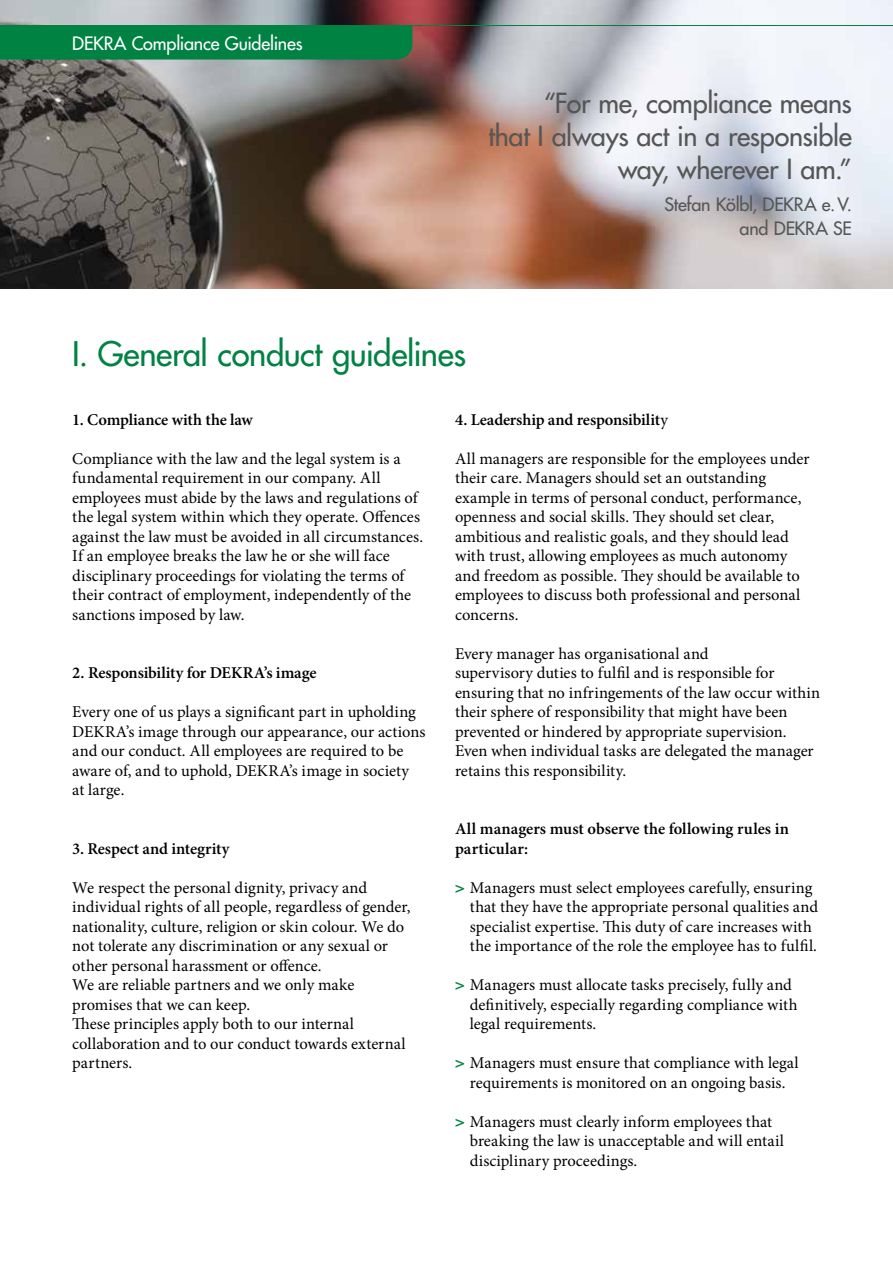
<style>
.page{position:relative;width:893px;height:1263px;background:#fff}
.page>*{position:absolute;margin:0;border:0;box-sizing:border-box;transform-origin:0 0}
.t1{font:500 33px "Futura Std";letter-spacing:-.015em;color:#008243}
.t2{font:500 27px/33px "Futura Std";letter-spacing:-.01em;color:#565656;text-align:right}
.t3{font:500 18px "Futura Std";letter-spacing:-.01em;color:#fff}
.t4{font:500 18px/24px "Futura Std";letter-spacing:-.01em;color:#565656;text-align:right}
.t5{font:16.5px/19.5px "Minion Pro";color:#000}
.t6{font:600 16.5px/19.5px "Minion Pro";letter-spacing:-.005em;color:#000}
.s1{font-weight:400}
.s2{font-family:"Futura Std";font-weight:500;color:#008243}
</style>
<div class="page">
<img style="left:0;top:0;width:893px;height:288px">
<div style="left:0;top:26px;width:412px;height:34px;background:#008243"></div>
<hr style="left:0;top:25px;width:893px;height:1px;background:#008243">
<p class="t3" style="left:72px;top:32px;width:229px">Mit Kompetenz und Sympathie</p>
<p class="t3" style="left:72px;top:32px;width:232px">DEKRA Compliance Guidelines</p>
<h2 class="t2" style="left:489px;top:86px;width:365px">“For me, compliance means<br>that I always act in a responsible way, wherever I am.”</h2>
<p class="t4" style="left:664px;top:193px;width:189px">Stefan Kölbl, DEKRA e.V. and DEKRA SE</p>
<h1 class="t1" style="left:72px;top:333px;width:395px">I. General conduct guidelines</h1>
<p class="t6" style="left:72px;top:410px;width:182px">1. Compliance with the law</p>
<p class="t5" style="left:72px;top:449px;width:352px">Compliance with the law and the legal system is a fundamental requirement in our company. All employees must abide by the laws and regulations of the legal system within which they operate. Offences against the law must be avoided in all circumstances.<br>If an employee breaks the law he or she will face disciplinary proceedings for violating the terms of their contract of employment, independently of the sanctions imposed by law.</p>
<p class="t6" style="left:72px;top:664px;width:246px">2. Responsibility for DEKRA’s image</p>
<p class="t5" style="left:72px;top:702px;width:355px">Every one of us plays a significant part in upholding DEKRA’s image through our appearance, our actions and our conduct. All employees are required to be aware of, and to uphold, DEKRA’s image in society<br>at large.</p>
<p class="t6" style="left:72px;top:839px;width:159px">3. Respect and integrity</p>
<p class="t5" style="left:72px;top:878px;width:340px">We respect the personal dignity, privacy and individual rights of all people, regardless of gender, nationality, culture, religion or skin colour. We do not tolerate any discrimination or any sexual or other personal harassment or offence.<br>We are reliable partners and we only make promises that we can keep.<br>These principles apply both to our internal collaboration and to our conduct towards external partners.</p>
<p class="t6" style="left:455px;top:410px;width:214px">4. Leadership and responsibilit<span class="s1">y</span></p>
<p class="t5" style="left:455px;top:449px;width:356px">All managers are responsible for the employees under their care. Managers should set an outstanding example in terms of personal conduct, performance, openness and social skills. They should set clear, ambitious and realistic goals, and they should lead with trust, allowing employees as much autonomy and freedom as possible. They should be available to employees to discuss both professional and personal concerns.</p>
<p class="t5" style="left:455px;top:644px;width:367px">Every manager has organisational and<br>supervisory duties to fulfil and is responsible for ensuring that no infringements of the law occur within their sphere of responsibility that might have been prevented or hindered by appropriate supervision.<br>Even when individual tasks are delegated the manager retains this responsibility.</p>
<p class="t6" style="left:455px;top:820px;width:335px">All managers must observe the following rules in particular:</p>
<p class="t5" style="left:470px;top:878px;width:350px;text-indent:-15px"><span class="s2">&gt;</span> Managers must select employees carefully, ensuring that they have the appropriate personal qualities and specialist expertise. This duty of care increases with the importance of the role the employee has to fulfil.</p>
<p class="t5" style="left:470px;top:975px;width:329px;text-indent:-15px"><span class="s2">&gt;</span> Managers must allocate tasks precisely, fully and definitively, especially regarding compliance with legal requirements.</p>
<p class="t5" style="left:455px;top:1053px;width:345px;text-align:center"><span class="s2">&gt;</span> Managers must ensure that compliance with legal requirements is monitored on an ongoing basis.</p>
<p class="t5" style="left:470px;top:1112px;width:316px;text-indent:-15px"><span class="s2">&gt;</span> Managers must clearly inform employees that breaking the law is unacceptable and will entail disciplinary proceedings.</p>
</div>
